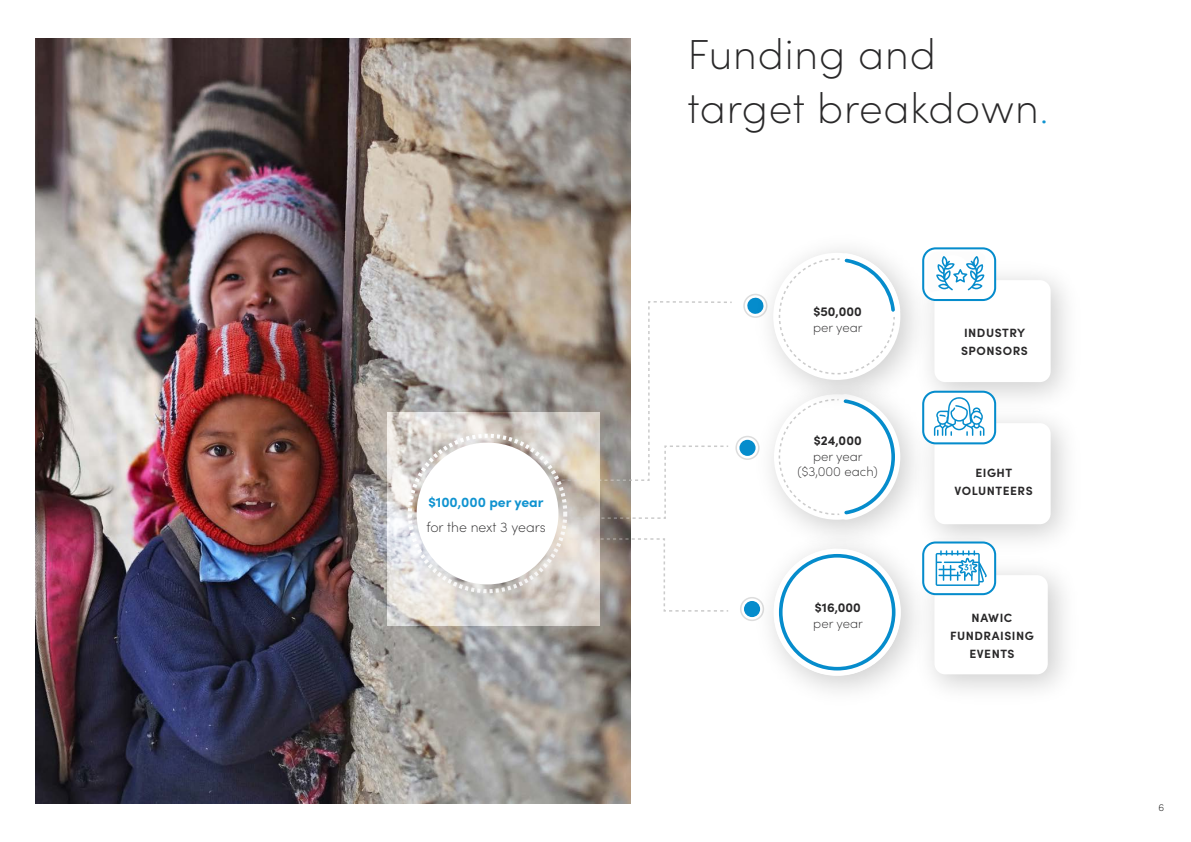
<style>
.page{position:relative;width:1191px;height:842px;background:#fff}
.page>*{position:absolute;margin:0;border:0;box-sizing:border-box;transform-origin:0 0}
.t1{font:200 42px/54px "Sofia Pro";letter-spacing:.02em;color:#292829}
.t2{font:200 14px "Sofia Pro";color:#292829}
.t3{font:700 14px "Sofia Pro";color:#1093d0}
.t4{font:200 13px/15.6px "Sofia Pro";color:#292829;text-align:center}
.t5{font:700 13px "Sofia Pro";color:#292829}
.t6{font:700 12px/18px "Sofia Pro";letter-spacing:.045em;color:#292829;text-align:center}
.t7{font:200 10px "Sofia Pro";color:#000}
.s1{color:#1093d0}
</style>
<div class="page">
<img style="left:35px;top:38px;width:596px;height:766px">
<img style="left:388px;top:413px;width:211px;height:213px">
<div style="left:416px;top:443px;width:142px;height:141px;background:#fff;border-radius:50%"></div>
<svg style="left:551px;top:301px;width:180px;height:218px"></svg>
<svg style="left:565px;top:538px;width:163px;height:74px"></svg>
<div style="left:740px;top:597px;width:24px;height:24px;border:2px solid #ddd;border-radius:50%"></div>
<div style="left:735px;top:436px;width:24px;height:24px;border:2px solid #ddd;border-radius:50%"></div>
<svg style="left:739px;top:440px;width:16px;height:16px"></svg>
<img style="left:743px;top:578px;width:161px;height:113px">
<svg style="left:771px;top:564px;width:132px;height:114px"></svg>
<img style="left:904px;top:566px;width:160px;height:124px">
<div style="left:934px;top:575px;width:113px;height:99px;background:#fff;border-radius:11px"></div>
<img style="left:743px;top:424px;width:161px;height:140px">
<div style="left:774px;top:394px;width:125px;height:126px;background:#fff;border-radius:50%"></div>
<svg style="left:837px;top:424px;width:66px;height:94px"></svg>
<img style="left:904px;top:423px;width:162px;height:143px">
<div style="left:934px;top:423px;width:116px;height:101px;background:#fff;border-radius:11px"></div>
<img style="left:743px;top:249px;width:179px;height:175px">
<div style="left:773px;top:253px;width:127px;height:127px;background:#fff;border-radius:50%"></div>
<svg style="left:836px;top:250px;width:65px;height:70px"></svg>
<img style="left:904px;top:250px;width:162px;height:173px">
<div style="left:934px;top:280px;width:116px;height:102px;background:#fff;border-radius:11px"></div>
<div style="left:923px;top:248px;width:72px;height:52px;background:#fff;border-radius:12px"></div>
<div style="left:922px;top:247px;width:74px;height:54px;border:2px solid #058ccc;border-radius:12px"></div>
<div style="left:923px;top:392px;width:72px;height:51px;background:#fff;border-radius:12px"></div>
<div style="left:922px;top:391px;width:74px;height:53px;border:2px solid #058ccc;border-radius:12px"></div>
<div style="left:923px;top:542px;width:72px;height:52px;background:#fff;border-radius:12px"></div>
<div style="left:922px;top:541px;width:74px;height:54px;border:2px solid #058ccc;border-radius:12px"></div>
<svg style="left:926px;top:251px;width:59px;height:40px"></svg>
<svg style="left:925px;top:394px;width:59px;height:42px"></svg>
<svg style="left:927px;top:538px;width:60px;height:48px"></svg>
<p class="t3" style="left:428px;top:491px;width:117px">$100,000 per year</p>
<p class="t2" style="left:426px;top:517px;width:121px">for the next 3 years</p>
<h1 class="t1" style="left:687px;top:25px;width:363px">Funding and target breakdown<span class="s1">.</span></h1>
<p class="t5" style="left:813px;top:302px;width:50px">$50,000</p>
<p class="t4" style="left:813px;top:319px;width:51px">per year</p>
<p class="t5" style="left:813px;top:430px;width:49px">$24,000</p>
<p class="t4" style="left:797px;top:447px;width:82px">per year ($3,000 each)</p>
<p class="t5" style="left:815px;top:597px;width:47px">$16,000</p>
<p class="t4" style="left:813px;top:614px;width:51px">per year</p>
<p class="t6" style="left:961px;top:323px;width:68px;text-align:left">INDUSTRY<br>SPONSORS</p>
<p class="t6" style="left:954px;top:462px;width:80px">EIGHT<br>VOLUNTEERS</p>
<p class="t6" style="left:950px;top:608px;width:85px">NAWIC<br>FUNDRAISING<br>EVENTS</p>
<p class="t7" style="left:1158px;top:800px;width:7px">6</p>
</div>
